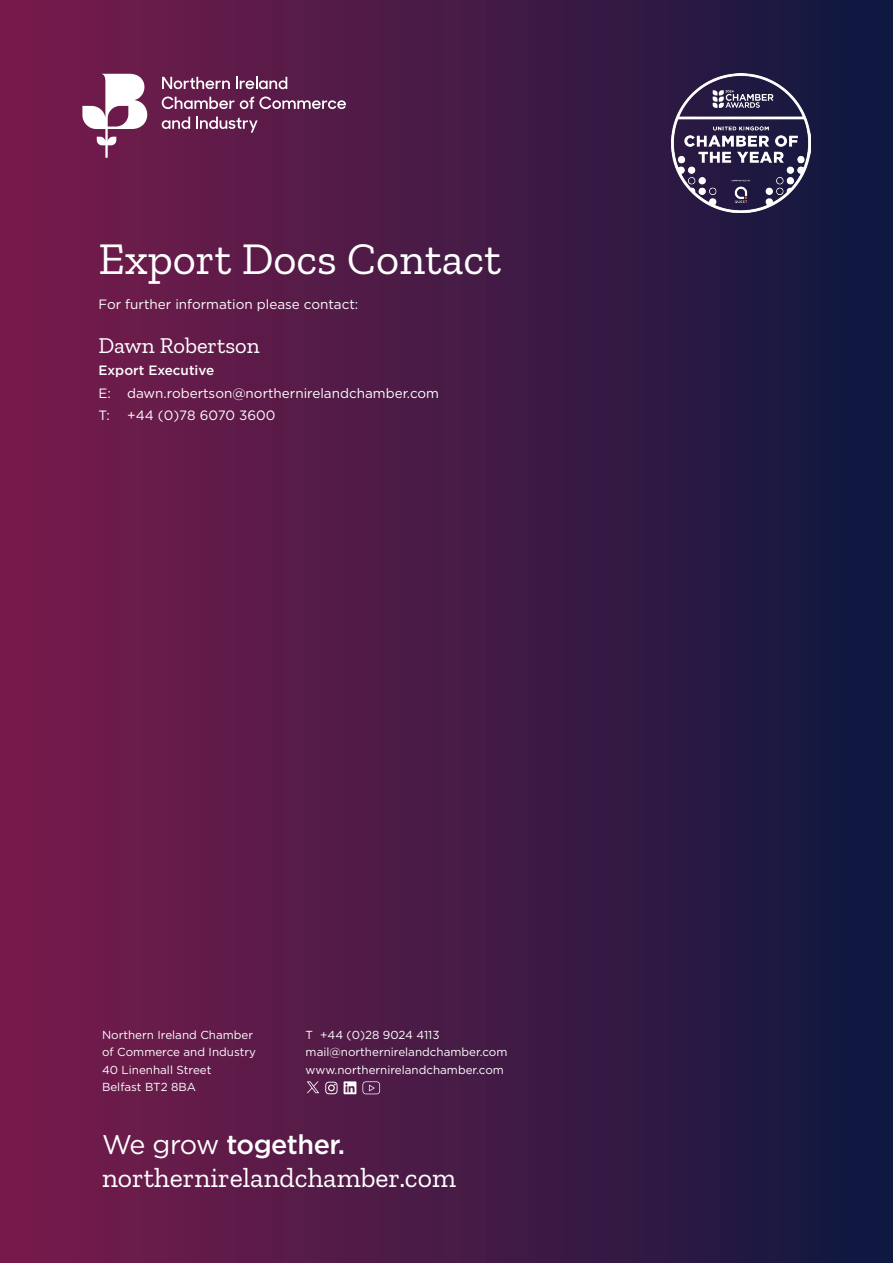
<style>
.page{position:relative;width:893px;height:1263px;background:#fff}
.page>*{position:absolute;margin:0;border:0;box-sizing:border-box;transform-origin:0 0}
.t1{font:45px "Zilla Slab";color:#fff}
.t2{font:27.75px "Zilla Slab";color:#fff}
.t3{font:500 27px "Gotham HTF";letter-spacing:-.02em;color:#fff}
.t4{font:22.5px "Zilla Slab";color:#fff}
.t5{font:13.5px "Gotham HTF";color:#fff}
.t6{font:500 13.5px "Gotham HTF";color:#fff}
.Main_Text{font:11.55px/17.4px "Gotham HTF";color:#fff}
.s1{font-weight:400}
</style>
<div class="page">
<div style="left:0;top:0;width:893px;height:1263px;background:linear-gradient(to right,#7b1c4c,#0f183f)"></div>
<svg style="left:82px;top:74px;width:65px;height:84px"></svg>
<svg style="left:162px;top:77px;width:68px;height:12px"></svg>
<svg style="left:236px;top:77px;width:51px;height:12px"></svg>
<svg style="left:162px;top:97px;width:72px;height:12px"></svg>
<svg style="left:240px;top:97px;width:106px;height:12px"></svg>
<svg style="left:162px;top:117px;width:28px;height:12px"></svg>
<svg style="left:196px;top:117px;width:62px;height:16px"></svg>
<img style="left:671px;top:74px;width:139px;height:138px">
<svg style="left:344px;top:1081px;width:12px;height:13px"></svg>
<svg style="left:307px;top:1081px;width:12px;height:12px"></svg>
<svg style="left:325px;top:1082px;width:13px;height:12px"></svg>
<svg style="left:362px;top:1081px;width:18px;height:13px"></svg>
<p class="t1" style="left:98px;top:234px;width:404px">Export Docs Contact</p>
<p class="t5" style="left:98px;top:297px;width:261px">For further information please contact:</p>
<p class="t4" style="left:98px;top:333px;width:163px">Dawn Robertson</p>
<p class="t6" style="left:98px;top:363px;width:117px">Export Executive</p>
<p class="t5" style="left:98px;top:385px;width:342px">E: dawn.robertson@northernirelandchamber.com</p>
<p class="t5" style="left:98px;top:408px;width:13px">T:</p>
<p class="t5" style="left:127px;top:408px;width:150px">+44 (0)78 6070 3600</p>
<p class="Main_Text" style="left:102px;top:1026px;width:155px">Northern Ireland Chamber of Commerce and Industry</p>
<p class="Main_Text" style="left:102px;top:1061px;width:111px">40 Linenhall Street<br>Belfast BT2 8BA</p>
<p class="Main_Text" style="left:306px;top:1026px;width:135px">T +44 (0)28 9024 4113</p>
<p class="Main_Text" style="left:306px;top:1043px;width:203px">mail@northernirelandchamber.com</p>
<p class="Main_Text" style="left:306px;top:1061px;width:200px">www.northernirelandchamber.com</p>
<p class="t3" style="left:102px;top:1129px;width:244px"><span class="s1">We grow</span> together.</p>
<p class="t2" style="left:102px;top:1162px;width:355px">northernirelandchamber.com</p>
</div>
